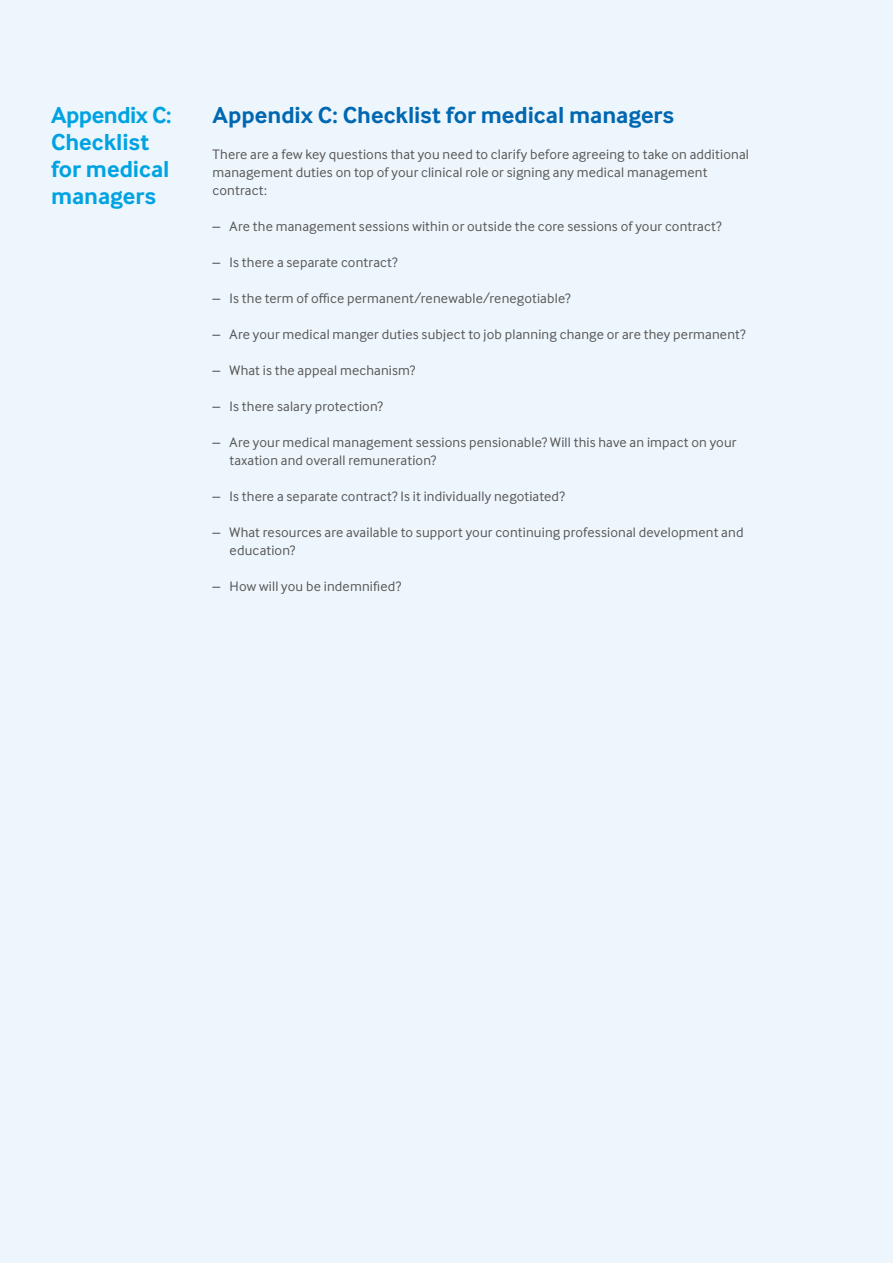
<style>
.page{position:relative;width:893px;height:1263px;background:#eef6fd}
.page>*{position:absolute;margin:0;border:0;box-sizing:border-box;transform-origin:0 0}
.t1{font:700 24px/27px "Inter Face";letter-spacing:-.005em;color:#00a3e1}
.t2{font:700 24px "Inter Face";color:#0067b1}
.t3{font:14.25px/18px "Inter Face";letter-spacing:.01em;color:#575756}
</style>
<div class="page">
<h1 class="t1" style="left:51px;top:101px;width:122px">Appendix C:<br>Checklist for medical managers</h1>
<h1 class="t2" style="left:213px;top:101px;width:463px">Appendix C: Checklist for medical managers</h1>
<p class="t3" style="left:213px;top:145px;width:538px">There are a few key questions that you need to clarify before agreeing to take on additional management duties on top of your clinical role or signing any medical management contract:</p>
<p class="t3" style="left:213px;top:217px;width:511px">– Are the management sessions within or outside the core sessions of your contract?</p>
<p class="t3" style="left:213px;top:253px;width:187px">– Is there a separate contract?</p>
<p class="t3" style="left:213px;top:289px;width:359px">– Is the term of office permanent/renewable/renegotiable?</p>
<p class="t3" style="left:213px;top:325px;width:534px">– Are your medical manger duties subject to job planning change or are they permanent?</p>
<p class="t3" style="left:213px;top:361px;width:204px">– What is the appeal mechanism?</p>
<p class="t3" style="left:213px;top:397px;width:172px">– Is there salary protection?</p>
<p class="t3" style="left:230px;top:433px;width:508px;text-indent:-17px">– Are your medical management sessions pensionable? Will this have an impact on your taxation and overall remuneration?</p>
<p class="t3" style="left:213px;top:487px;width:354px">– Is there a separate contract? Is it individually negotiated?</p>
<p class="t3" style="left:230px;top:523px;width:515px;text-indent:-17px">– What resources are available to support your continuing professional development and education?</p>
<p class="t3" style="left:213px;top:577px;width:190px">– How will you be indemnified?</p>
</div>
